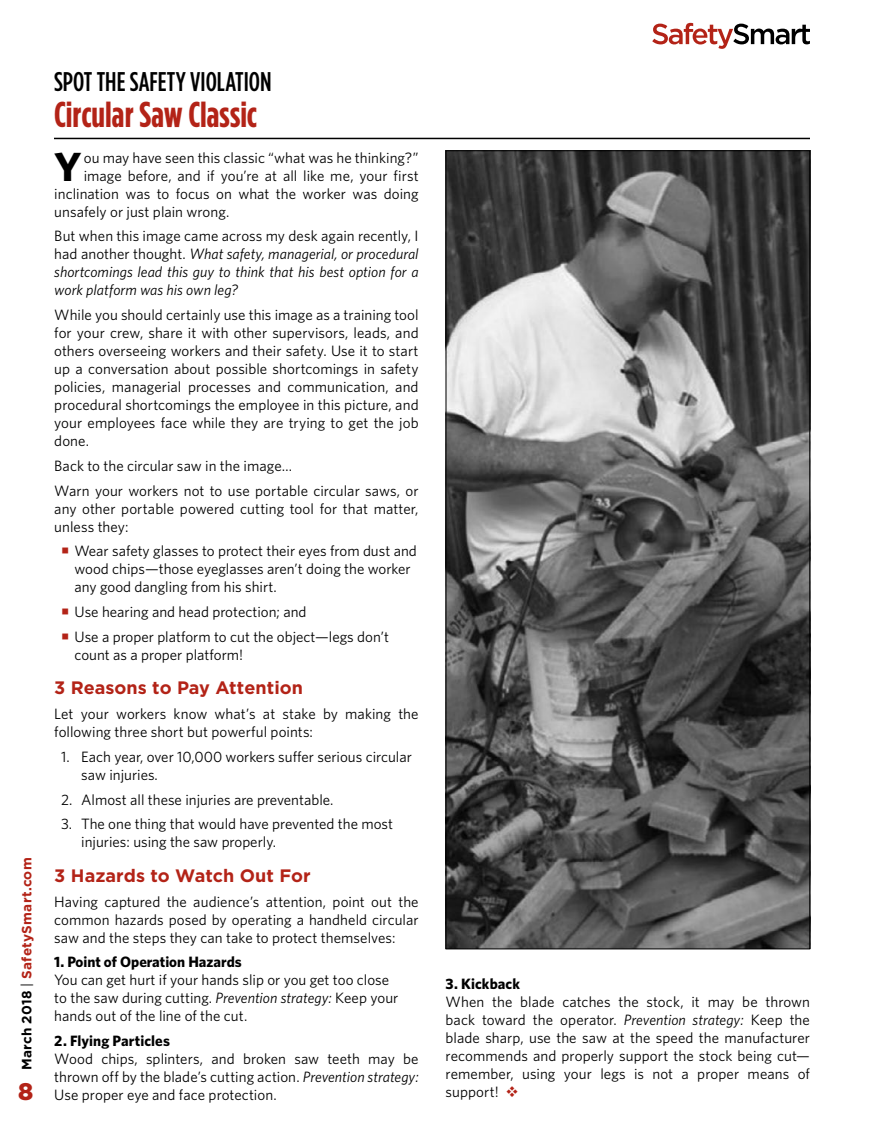
<style>
.page{position:relative;width:891px;height:1134px;background:#fff}
.page>*{position:absolute;margin:0;border:0;box-sizing:border-box;transform-origin:0 0}
.t1{font:700 40.8px "Whitney HTF";color:#000}
.t2{font:700 condensed 36px "Gotham HTF";color:#b32317}
.t3{font:500 condensed 27px "Gotham HTF";color:#000}
.t4{font:900 24px "Gotham HTF";color:#b32317}
.t5{font:700 18px "Gotham HTF";color:#b32317}
.t6{font:15px/18px "Whitney HTF";color:#000}
.t7{font:italic 15px/18px "Whitney HTF";color:#000;text-align:justify}
.t8{font:700 15px "Whitney HTF";color:#000}
.t9{font:700 13.5px "Gotham HTF";letter-spacing:.015em;color:#b32317}
.s1{color:#000}
.s2{font-weight:400;color:#000}
.s3{font-style:normal}
.s4{font-style:italic}
.s5{color:#b32317}
</style>
<div class="page">
<svg style="left:652px;top:23px;width:158px;height:26px"></svg>
<img style="left:448px;top:152px;width:360px;height:795px">
<hr style="left:54px;top:138px;width:756px;height:1px;background:#000">
<p class="t9" style="left:19px;top:1070px;width:214px;rotate:-90deg"><span class="s1">March 2018</span> <span class="s2">|</span> SafetySmart.com</p>
<h3 class="t4" style="left:18px;top:1078px;width:17px">8</h3>
<h3 class="t3" style="left:54px;top:66px;width:157px">SPOT THE SAFETY VIOLATION</h3>
<h2 class="t2" style="left:54px;top:94px;width:205px">Circular Saw Classic</h2>
<h1 class="t1" style="left:54px;top:142px;width:29px">Y</h1>
<p class="t6" style="left:84px;top:148px;width:336px">ou may have seen this classic “what was he thinking?”</p>
<p class="t6" style="left:84px;top:166px;width:336px">image before, and if you’re at all like me, your first</p>
<p class="t6" style="left:54px;top:184px;width:366px">inclination was to focus on what the worker was doing</p>
<p class="t6" style="left:54px;top:202px;width:177px">unsafely or just plain wrong.</p>
<p class="t7" style="left:54px;top:227px;width:366px"><span class="s3">But when this image came across my desk again recently, I had another thought.</span> What safety, managerial, or procedural shortcomings lead this guy to think that his best option for a work platform was his own leg?</p>
<p class="t6" style="left:54px;top:306px;width:366px;text-align:justify">While you should certainly use this image as a training tool for your crew, share it with other supervisors, leads, and others overseeing workers and their safety. Use it to start up a conversation about possible shortcomings in safety policies, managerial processes and communication, and procedural shortcomings the employee in this picture, and your employees face while they are trying to get the job done.</p>
<p class="t6" style="left:54px;top:453px;width:366px;line-height:24.8px">Back to the circular saw in the image…<br>Warn your workers not to use portable circular saws, or</p>
<p class="t6" style="left:54px;top:499px;width:366px">any other portable powered cutting tool for that matter, unless they:</p>
<p class="t6" style="left:75px;top:542px;width:344px">Wear safety glasses to protect their eyes from dust and wood chips—those eyeglasses aren’t doing the worker any good dangling from his shirt.</p>
<p class="t6" style="left:75px;top:599px;width:316px;line-height:24.8px">Use hearing and head protection; and<br>Use a proper platform to cut the object—legs don’t</p>
<p class="t6" style="left:75px;top:645px;width:170px">count as a proper platform!</p>
<p class="t5" style="left:54px;top:678px;width:250px">3 Reasons to Pay Attention</p>
<p class="t6" style="left:54px;top:705px;width:366px">Let your workers know what’s at stake by making the following three short but powerful points:</p>
<p class="t6" style="left:81px;top:747px;width:332px;text-indent:-20px">1. Each year, over 10,000 workers suffer serious circular saw injuries.</p>
<p class="t6" style="left:61px;top:790px;width:274px">2. Almost all these injuries are preventable.</p>
<p class="t6" style="left:81px;top:815px;width:313px;text-indent:-20px">3. The one thing that would have prevented the most injuries: using the saw properly.</p>
<p class="t5" style="left:54px;top:865px;width:258px">3 Hazards to Watch Out For</p>
<p class="t6" style="left:54px;top:892px;width:366px;text-align:justify">Having captured the audience’s attention, point out the common hazards posed by operating a handheld circular saw and the steps they can take to protect themselves:</p>
<p class="t8" style="left:54px;top:953px;width:189px">1. Point of Operation Hazards</p>
<p class="t6" style="left:54px;top:971px;width:346px">You can get hurt if your hands slip or you get too close to the saw during cutting. <span class="s4">Prevention strategy:</span> Keep your hands out of the line of the cut.</p>
<p class="t8" style="left:54px;top:1032px;width:117px">2. Flying Particles</p>
<p class="t6" style="left:54px;top:1050px;width:366px;text-align:justify">Wood chips, splinters, and broken saw teeth may be thrown off by the blade’s cutting action. <span class="s4">Prevention strategy:<br></span>Use proper eye and face protection.</p>
<p class="t8" style="left:446px;top:974px;width:76px">3. Kickback</p>
<p class="t6" style="left:446px;top:992px;width:366px;text-align:justify">When the blade catches the stock, it may be thrown back toward the operator. <span class="s4">Prevention strategy:</span> Keep the blade sharp, use the saw at the speed the manufacturer recommends and properly support the stock being cut— remember, using your legs is not a proper means of support! <span class="s5">❖</span></p>
</div>
